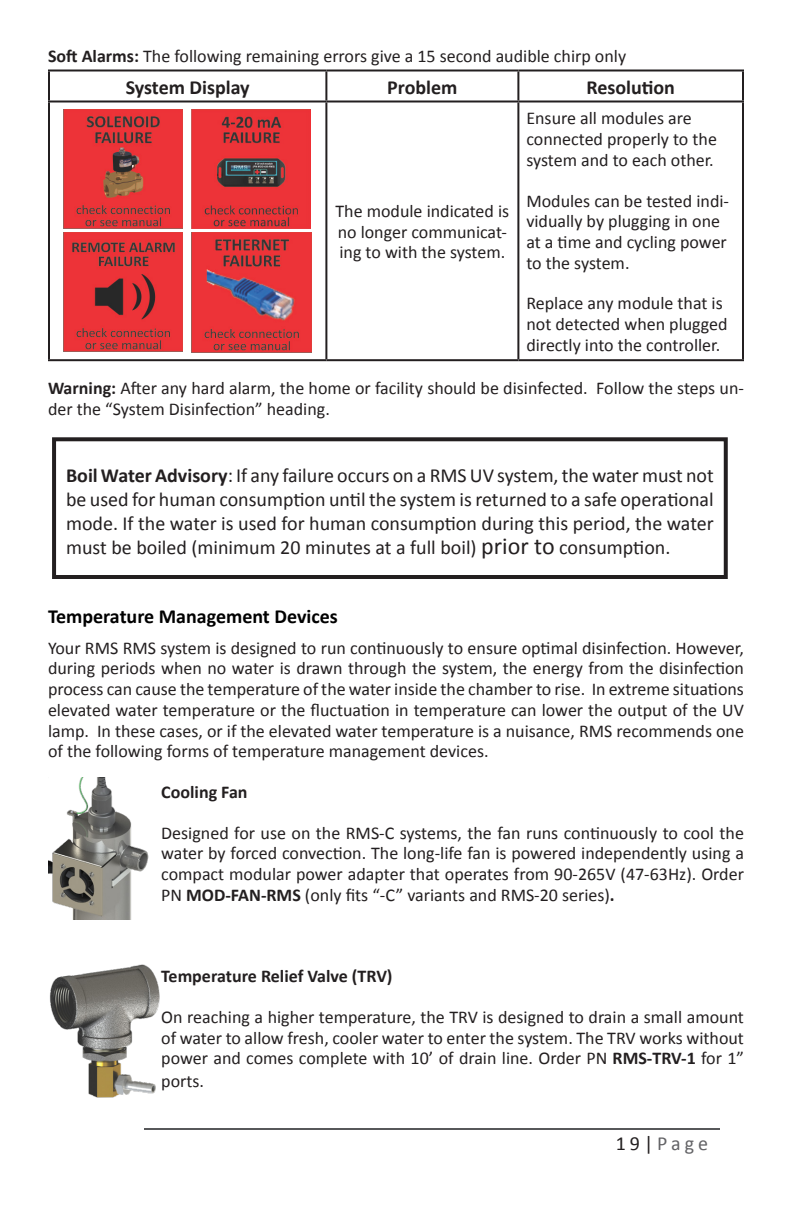
<style>
.page{position:relative;width:792px;height:1224px;background:#fff}
.page>*{position:absolute;margin:0;border:0;box-sizing:border-box;transform-origin:0 0}
.t1{font:20px/24px "Calibri";color:#231f20;text-align:justify}
.t2{font:700 20px "Calibri";color:#231f20}
.Heading_1{font:700 20px "Calibri";color:#000}
.t3{font:20px "Calibri";letter-spacing:.195em;color:#636366}
.t4{font:18px/20.8px "Calibri";color:#231f20}
.t5{font:700 18px "Calibri";color:#231f20}
.s1{font-weight:700}
.s2{font-size:24px}
.s3{color:#231f20}
</style>
<div class="page">
<hr style="left:144px;top:1128px;width:576px;height:2px;background:#57585a">
<hr style="left:48px;top:70px;width:278px;height:2px;background:#231f20">
<hr style="left:48px;top:72px;width:2px;height:28px;background:#231f20">
<hr style="left:326px;top:70px;width:192px;height:2px;background:#231f20">
<hr style="left:325px;top:72px;width:2px;height:28px;background:#231f20">
<hr style="left:518px;top:70px;width:226px;height:2px;background:#231f20">
<hr style="left:517px;top:72px;width:2px;height:28px;background:#231f20">
<hr style="left:742px;top:72px;width:2px;height:28px;background:#231f20">
<hr style="left:48px;top:100px;width:278px;height:2px;background:#231f20">
<hr style="left:48px;top:102px;width:2px;height:257px;background:#231f20">
<hr style="left:326px;top:100px;width:192px;height:2px;background:#231f20">
<hr style="left:325px;top:102px;width:2px;height:257px;background:#231f20">
<hr style="left:518px;top:100px;width:226px;height:2px;background:#231f20">
<hr style="left:517px;top:102px;width:2px;height:257px;background:#231f20">
<hr style="left:742px;top:102px;width:2px;height:257px;background:#231f20">
<hr style="left:48px;top:359px;width:278px;height:2px;background:#231f20">
<hr style="left:326px;top:359px;width:192px;height:2px;background:#231f20">
<hr style="left:518px;top:359px;width:226px;height:2px;background:#231f20">
<img style="left:64px;top:110px;width:119px;height:118px">
<img style="left:192px;top:110px;width:119px;height:119px">
<img style="left:64px;top:232px;width:119px;height:119px">
<img style="left:192px;top:232px;width:120px;height:120px">
<div style="left:52px;top:437px;width:676px;height:142px;border:4px solid #231f20"></div>
<img style="left:48px;top:777px;width:101px;height:143px">
<img style="left:49px;top:964px;width:111px;height:134px">
<p class="t4" style="left:48px;top:45px;width:580px"><span class="s1">Soft Alarms:</span> The following remaining errors give a 15 second audible chirp only</p>
<p class="t2" style="left:126px;top:73px;width:125px">System Display</p>
<p class="t2" style="left:387px;top:73px;width:72px">Problem</p>
<p class="t2" style="left:586px;top:73px;width:90px">Resolution</p>
<p class="t4" style="left:526px;top:108px;width:192px">Ensure all modules are connected properly to the system and to each other.</p>
<p class="t4" style="left:526px;top:190px;width:204px">Modules can be tested indi&shy;vidually by plugging in one at a time and cycling power to the system.</p>
<p class="t4" style="left:526px;top:292px;width:203px">Replace any module that is not detected when plugged directly into the controller.</p>
<p class="t4" style="left:48px;top:377px;width:697px"><span class="s1">Warning:</span> After any hard alarm, the home or facility should be disinfected. Follow the steps un&shy;der the “System Disinfection” heading.</p>
<p class="t4" style="left:336px;top:200px;width:175px">The module indicated is no longer communicat&shy;ing to with the system.</p>
<p class="t1" style="left:66px;top:463px;width:649px"><span class="s1">Boil Water Advisory</span>: If any failure occurs on a RMS UV system, the water must not be used for human consumption until the system is returned to a safe operational mode. If the water is used for human consumption during this period, the water must be boiled (minimum 20 minutes at a full boil) <span class="s2">prior to</span> consumption.</p>
<p class="Heading_1" style="left:48px;top:602px;width:291px">Temperature Management Devices</p>
<p class="t4" style="left:48px;top:637px;width:698px;text-align:justify">Your RMS RMS system is designed to run continuously to ensure optimal disinfection. However, during periods when no water is drawn through the system, the energy from the disinfection process can cause the temperature of the water inside the chamber to rise. In extreme situations elevated water temperature or the fluctuation in temperature can lower the output of the UV lamp. In these cases, or if the elevated water temperature is a nuisance, RMS recommends one of the following forms of temperature management devices.</p>
<p class="t5" style="left:161px;top:779px;width:88px">Cooling Fan</p>
<p class="t4" style="left:161px;top:822px;width:584px;text-align:justify">Designed for use on the RMS-C systems, the fan runs continuously to cool the water by forced convection. The long-life fan is powered independently using a compact modular power adapter that operates from 90-265V (47-63Hz). Order PN <span class="s1">MOD-FAN-RMS</span> (only fits “-C” variants and RMS-20 series)<span class="s1">.</span></p>
<p class="t5" style="left:161px;top:963px;width:233px">Temperature Relief Valve (TRV)</p>
<p class="t4" style="left:161px;top:1006px;width:584px;text-align:justify">On reaching a higher temperature, the TRV is designed to drain a small amount of water to allow fresh, cooler water to enter the system. The TRV works without power and comes complete with 10’ of drain line. Order PN <span class="s1">RMS-TRV-1</span> for 1”</p>
<p class="t4" style="left:161px;top:1070px;width:44px">ports.</p>
<p class="t3" style="left:616px;top:1129px;width:94px"><span class="s3">19|</span>Page</p>
</div>
